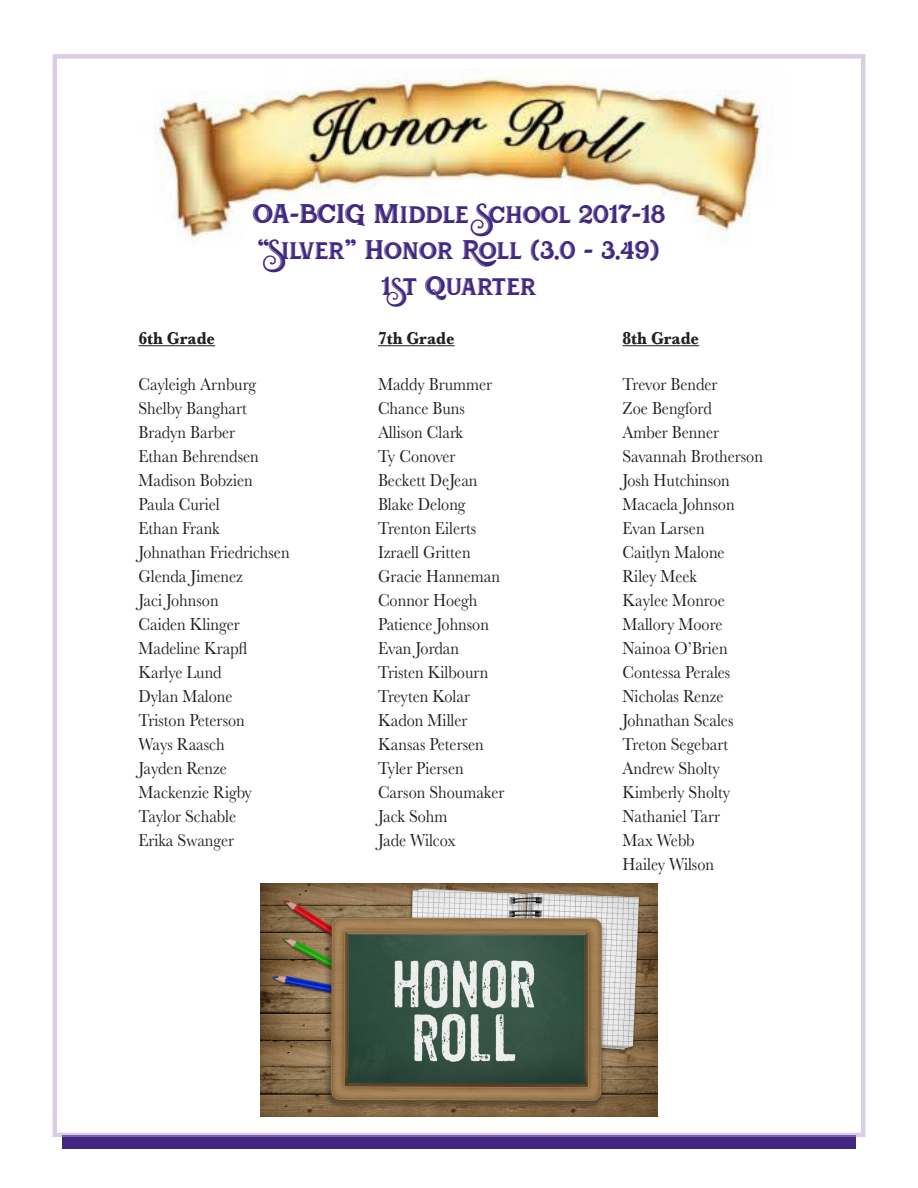
<style>
.page{position:relative;width:918px;height:1188px;background:#fff}
.page>*{position:absolute;margin:0;border:0;box-sizing:border-box;transform-origin:0 0}
.t1{font:24px "Festival Budaya XXXI";color:#412682}
.t2{font:18px "Baskerville";color:#231f20;scale:.9 1}
.t3{font:700 18px "Baskerville";color:#231f20;scale:.9 1}
</style>
<div class="page">
<div style="left:62px;top:1136px;width:794px;height:13px;background:#412682"></div>
<div style="left:52px;top:54px;width:814px;height:1083px;border:4px solid #b39ecb"></div>
<hr style="left:138px;top:345px;width:77px;height:1px;background:#231f20">
<hr style="left:378px;top:345px;width:77px;height:1px;background:#231f20">
<hr style="left:622px;top:345px;width:77px;height:1px;background:#231f20">
<img style="left:261px;top:883px;width:396px;height:234px">
<img style="left:154px;top:69px;width:619px;height:176px">
<p class="t1" style="left:253px;top:200px;width:414px">OA-BCIG Middle School 2017-18</p>
<p class="t1" style="left:258px;top:236px;width:403px">“Silver” Honor Roll (3.0 - 3.49)</p>
<p class="t1" style="left:381px;top:272px;width:157px">1st Quarter</p>
<p class="t3" style="left:138px;top:326px;width:87px">6th Grade</p>
<p class="t2" style="left:138px;top:372px;width:132px">Cayleigh Arnburg</p>
<p class="t2" style="left:138px;top:396px;width:122px">Shelby Banghart</p>
<p class="t2" style="left:138px;top:420px;width:109px">Bradyn Barber</p>
<p class="t2" style="left:138px;top:444px;width:135px">Ethan Behrendsen</p>
<p class="t2" style="left:138px;top:468px;width:129px">Madison Bobzien</p>
<p class="t2" style="left:138px;top:492px;width:92px">Paula Curiel</p>
<p class="t2" style="left:138px;top:516px;width:92px">Ethan Frank</p>
<p class="t2" style="left:138px;top:540px;width:169px">Johnathan Friedrichsen</p>
<p class="t2" style="left:138px;top:564px;width:118px">Glenda Jimenez</p>
<p class="t2" style="left:138px;top:588px;width:91px">Jaci Johnson</p>
<p class="t2" style="left:138px;top:612px;width:114px">Caiden Klinger</p>
<p class="t2" style="left:138px;top:636px;width:122px">Madeline Krapfl</p>
<p class="t2" style="left:138px;top:660px;width:94px">Karlye Lund</p>
<p class="t2" style="left:138px;top:684px;width:106px">Dylan Malone</p>
<p class="t2" style="left:138px;top:708px;width:120px">Triston Peterson</p>
<p class="t2" style="left:138px;top:732px;width:97px">Ways Raasch</p>
<p class="t2" style="left:138px;top:756px;width:100px">Jayden Renze</p>
<p class="t2" style="left:138px;top:780px;width:128px">Mackenzie Rigby</p>
<p class="t2" style="left:138px;top:804px;width:110px">Taylor Schable</p>
<p class="t2" style="left:138px;top:828px;width:108px">Erika Swanger</p>
<p class="t3" style="left:378px;top:326px;width:87px">7th Grade</p>
<p class="t2" style="left:378px;top:372px;width:128px">Maddy Brummer</p>
<p class="t2" style="left:378px;top:396px;width:98px">Chance Buns</p>
<p class="t2" style="left:378px;top:420px;width:96px">Allison Clark</p>
<p class="t2" style="left:378px;top:444px;width:88px">Ty Conover</p>
<p class="t2" style="left:378px;top:468px;width:112px">Beckett DeJean</p>
<p class="t2" style="left:378px;top:492px;width:99px">Blake Delong</p>
<p class="t2" style="left:378px;top:516px;width:111px">Trenton Eilerts</p>
<p class="t2" style="left:378px;top:540px;width:104px">Izraell Gritten</p>
<p class="t2" style="left:378px;top:564px;width:137px">Gracie Hanneman</p>
<p class="t2" style="left:378px;top:588px;width:112px">Connor Hoegh</p>
<p class="t2" style="left:378px;top:612px;width:125px">Patience Johnson</p>
<p class="t2" style="left:378px;top:636px;width:92px">Evan Jordan</p>
<p class="t2" style="left:378px;top:660px;width:124px">Tristen Kilbourn</p>
<p class="t2" style="left:378px;top:684px;width:104px">Treyten Kolar</p>
<p class="t2" style="left:378px;top:708px;width:101px">Kadon Miller</p>
<p class="t2" style="left:378px;top:732px;width:119px">Kansas Petersen</p>
<p class="t2" style="left:378px;top:756px;width:97px">Tyler Piersen</p>
<p class="t2" style="left:378px;top:780px;width:142px">Carson Shoumaker</p>
<p class="t2" style="left:378px;top:804px;width:79px">Jack Sohm</p>
<p class="t2" style="left:378px;top:828px;width:88px">Jade Wilcox</p>
<p class="t3" style="left:622px;top:326px;width:87px">8th Grade</p>
<p class="t2" style="left:622px;top:372px;width:107px">Trevor Bender</p>
<p class="t2" style="left:622px;top:396px;width:101px">Zoe Bengford</p>
<p class="t2" style="left:622px;top:420px;width:109px">Amber Benner</p>
<p class="t2" style="left:622px;top:444px;width:158px">Savannah Brotherson</p>
<p class="t2" style="left:622px;top:468px;width:121px">Josh Hutchinson</p>
<p class="t2" style="left:622px;top:492px;width:126px">Macaela Johnson</p>
<p class="t2" style="left:622px;top:516px;width:93px">Evan Larsen</p>
<p class="t2" style="left:622px;top:540px;width:115px">Caitlyn Malone</p>
<p class="t2" style="left:622px;top:564px;width:84px">Riley Meek</p>
<p class="t2" style="left:622px;top:588px;width:115px">Kaylee Monroe</p>
<p class="t2" style="left:622px;top:612px;width:113px">Mallory Moore</p>
<p class="t2" style="left:622px;top:636px;width:118px">Nainoa O’Brien</p>
<p class="t2" style="left:622px;top:660px;width:121px">Contessa Perales</p>
<p class="t2" style="left:622px;top:684px;width:114px">Nicholas Renze</p>
<p class="t2" style="left:622px;top:708px;width:125px">Johnathan Scales</p>
<p class="t2" style="left:622px;top:732px;width:119px">Treton Segebart</p>
<p class="t2" style="left:622px;top:756px;width:110px">Andrew Sholty</p>
<p class="t2" style="left:622px;top:780px;width:121px">Kimberly Sholty</p>
<p class="t2" style="left:622px;top:804px;width:110px">Nathaniel Tarr</p>
<p class="t2" style="left:622px;top:828px;width:82px">Max Webb</p>
<p class="t2" style="left:622px;top:852px;width:103px">Hailey Wilson</p>
</div>
